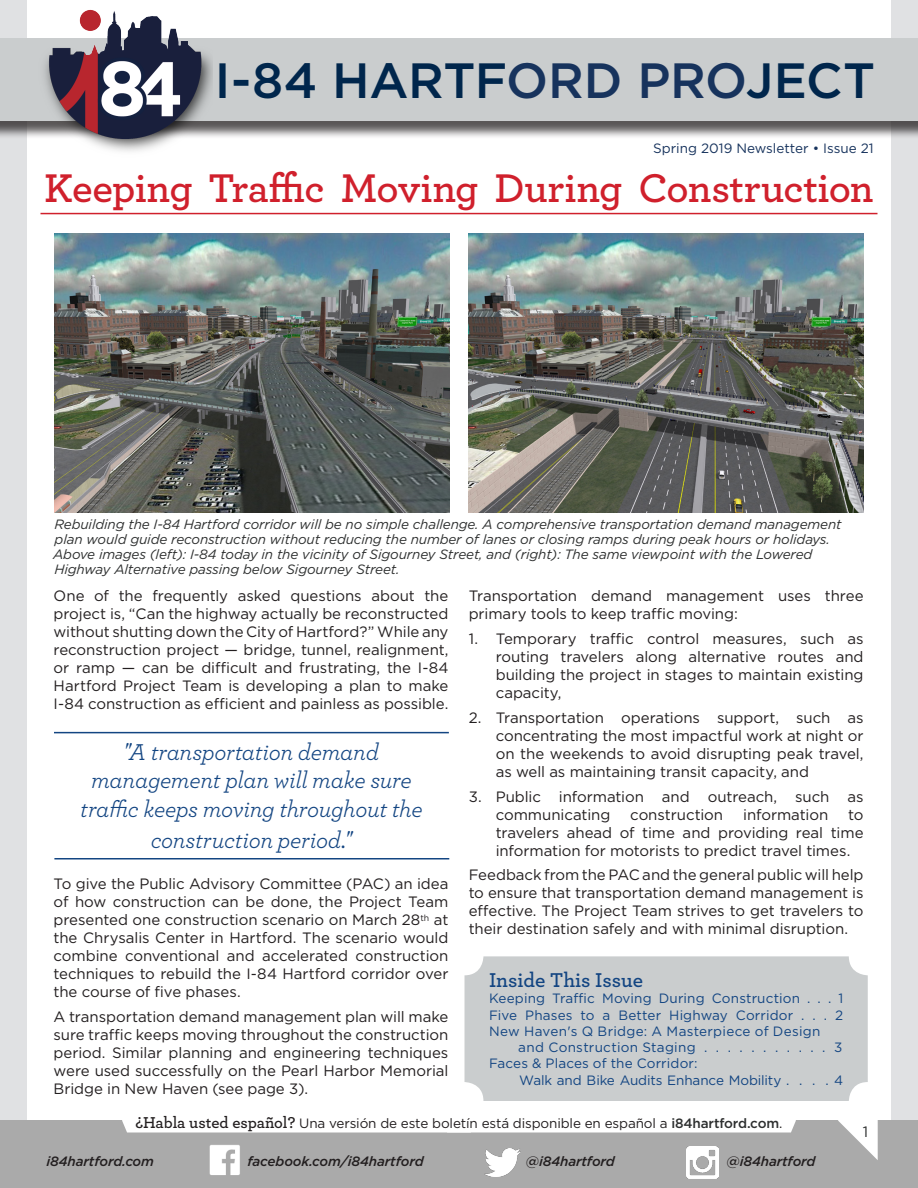
<style>
.page{position:relative;width:918px;height:1188px;background:#e0e1e3}
.page>*{position:absolute;margin:0;border:0;box-sizing:border-box;transform-origin:0 0}
.t1{font:500 49.5px "Gotham";letter-spacing:-.01em;color:#00264c}
.t2{font:600 42px "Archer";letter-spacing:-.01em;color:#d0202c}
.t3{font:italic 24px/29.4px "Archer";letter-spacing:-.015em;color:#134582;text-align:center}
.t4{font:600 21px "Archer";color:#134582}
.t5{font:15px/18px "Gotham";letter-spacing:-.005em;color:#231f20;text-align:justify}
.t6{font:15px "Gotham";color:#2d2f2f}
.t7{font:italic 13.5px/15px "Gotham";letter-spacing:-.01em;color:#2d2f2f}
.t8{font:13.5px/16.4px "Gotham";letter-spacing:.01em;color:#134582;text-align:justify}
.t9{font:13.5px "Gotham";letter-spacing:-.01em;color:#231f20}
.t10{font:italic 500 13.5px "Gotham";letter-spacing:-.01em;color:#231f20}
.t11{font:13.5px "Gotham";letter-spacing:-.01em;color:#134582}
.t12{font:13.5px "Gotham";color:#17335d}
.s1{color:#17335d}
.s2{font-size:25.5px}
.s3{font-family:"Archer";font-weight:600;font-size:16.5px}
.s4{font-weight:500;color:#2d2f2f}
</style>
<div class="page">
<div style="left:27px;top:0;width:864px;height:1121px;background:#fff"></div>
<div style="left:0;top:1120px;width:918px;height:68px;background:#aaa"></div>
<svg style="left:838px;top:1120px;width:40px;height:40px"></svg>
<hr style="left:40px;top:213px;width:838px;height:1px;background:#d0202c">
<div style="left:0;top:41px;width:918px;height:99px;background:#231f20;opacity:.75"></div>
<div style="left:0;top:39px;width:918px;height:82px;background:#cacdce"></div>
<img style="left:36px;top:9px;width:177px;height:143px">
<img style="left:54px;top:233px;width:396px;height:279px">
<img style="left:469px;top:233px;width:395px;height:279px">
<div style="left:122px;top:1120px;width:674px;height:12px;background:#fff"></div>
<hr style="left:54px;top:732px;width:395px;height:1px;background:#134582">
<hr style="left:54px;top:858px;width:395px;height:2px;background:#134582">
<div style="left:465px;top:956px;width:403px;height:145px;background:#cacdce;border-radius:19px"></div>
<img style="left:209px;top:1145px;width:31px;height:30px">
<img style="left:485px;top:1148px;width:35px;height:29px">
<img style="left:687px;top:1146px;width:32px;height:32px">
<h1 class="t1" style="left:215px;top:48px;width:662px">I-84 HARTF<span class="s1">ORD PRO</span>JECT</h1>
<p class="t12" style="left:653px;top:139px;width:222px">Spring 2019 Newsletter • Issue 21</p>
<h2 class="t2" style="left:44px;top:156px;width:831px">Keeping Traffic Moving During Construction</h2>
<p class="t7" style="left:53px;top:517px;width:790px">Rebuilding the I-84 Hartford corridor will be no simple challenge. A comprehensive transportation demand management plan would guide reconstruction without reducing the number of lanes or closing ramps during peak hours or holidays.<br>Above images (left): I-84 today in the vicinity of Sigourney Street, and (right): The same viewpoint with the Lowered Highway Alternative passing below Sigourney Street.</p>
<p class="t5" style="left:54px;top:587px;width:396px">One of the frequently asked questions about the project is, “Can the highway actually be reconstructed without shutting down the City of Hartford?” While any reconstruction project — bridge, tunnel, realignment, or ramp — can be difficult and frustrating, the I-84<br>Hartford Project Team is developing a plan to make I-84 construction as efficient and painless as possible.</p>
<p class="t5" style="left:469px;top:587px;width:396px">Transportation demand management uses three primary tools to keep traffic moving:</p>
<p class="t5" style="left:496px;top:630px;width:369px;text-indent:-27px">1. Temporary traffic control measures, such as routing travelers along alternative routes and building the project in stages to maintain existing capacity,</p>
<p class="t5" style="left:496px;top:708px;width:369px;text-indent:-27px">2. Transportation operations support, such as concentrating the most impactful work at night or on the weekends to avoid disrupting peak travel, as well as maintaining transit capacity, and</p>
<p class="t5" style="left:496px;top:787px;width:369px;text-indent:-27px">3. Public information and outreach, such as communicating</p>
<h3 class="t3" style="left:80px;top:735px;width:344px"><span class="s2">"</span>A transportation demand management plan will make sure traffic keeps moving throughout the construction period<span class="s2">."</span></h3>
<p class="t5" style="left:630px;top:805px;width:94px">construction</p>
<p class="t5" style="left:743px;top:805px;width:87px">information</p>
<p class="t5" style="left:496px;top:805px;width:369px;text-indent:353px">to travelers ahead of time and providing real time information for motorists to predict travel times.</p>
<p class="t5" style="left:469px;top:866px;width:396px">Feedback from the PAC and the general public will help to ensure that transportation demand management is effective. The Project Team strives to get travelers to their destination safely and with minimal disruption.</p>
<p class="t5" style="left:54px;top:875px;width:396px">To give the Public Advisory Committee (PAC) an idea of how construction can be done, the Project Team presented one construction scenario on March 28<sup>th</sup> at the Chrysalis Center in Hartford. The scenario would combine conventional and accelerated construction techniques to rebuild the I-84 Hartford corridor over the course of five phases.</p>
<p class="t5" style="left:54px;top:1008px;width:396px">A transportation demand management plan will make sure traffic keeps moving throughout the construction period. Similar planning and engineering techniques were used successfully on the Pearl Harbor Memorial Bridge in New Haven (see page 3).</p>
<h3 class="t4" style="left:489px;top:964px;width:156px">Inside This Issue</h3>
<p class="t8" style="left:489px;top:990px;width:356px">Keeping Traffic Moving During Construction . . . 1<br>Five Phases to a Better Highway Corridor . . . 2<br>New Haven's Q Bridge: A Masterpiece of Design</p>
<p class="t8" style="left:489px;top:1039px;width:355px;text-indent:29px">and Construction Staging . . . . . . . . . . . 3<br>Faces &amp; Places of the Corridor:</p>
<p class="t11" style="left:519px;top:1071px;width:326px">Walk and Bike Audits Enhance Mobility . . . . 4</p>
<p class="t9" style="left:136px;top:1115px;width:648px"><span class="s3">¿Habla usted español?</span> Una versión de este boletín está disponible en español a <span class="s4">i84hartford.com</span>.</p>
<p class="t6" style="left:863px;top:1122px;width:7px">1</p>
<p class="t10" style="left:46px;top:1153px;width:109px">i84hartford.com</p>
<p class="t10" style="left:248px;top:1153px;width:178px">facebook.com/i84hartford</p>
<p class="t10" style="left:526px;top:1153px;width:91px">@i84hartford</p>
<p class="t10" style="left:727px;top:1153px;width:91px">@i84hartford</p>
</div>
